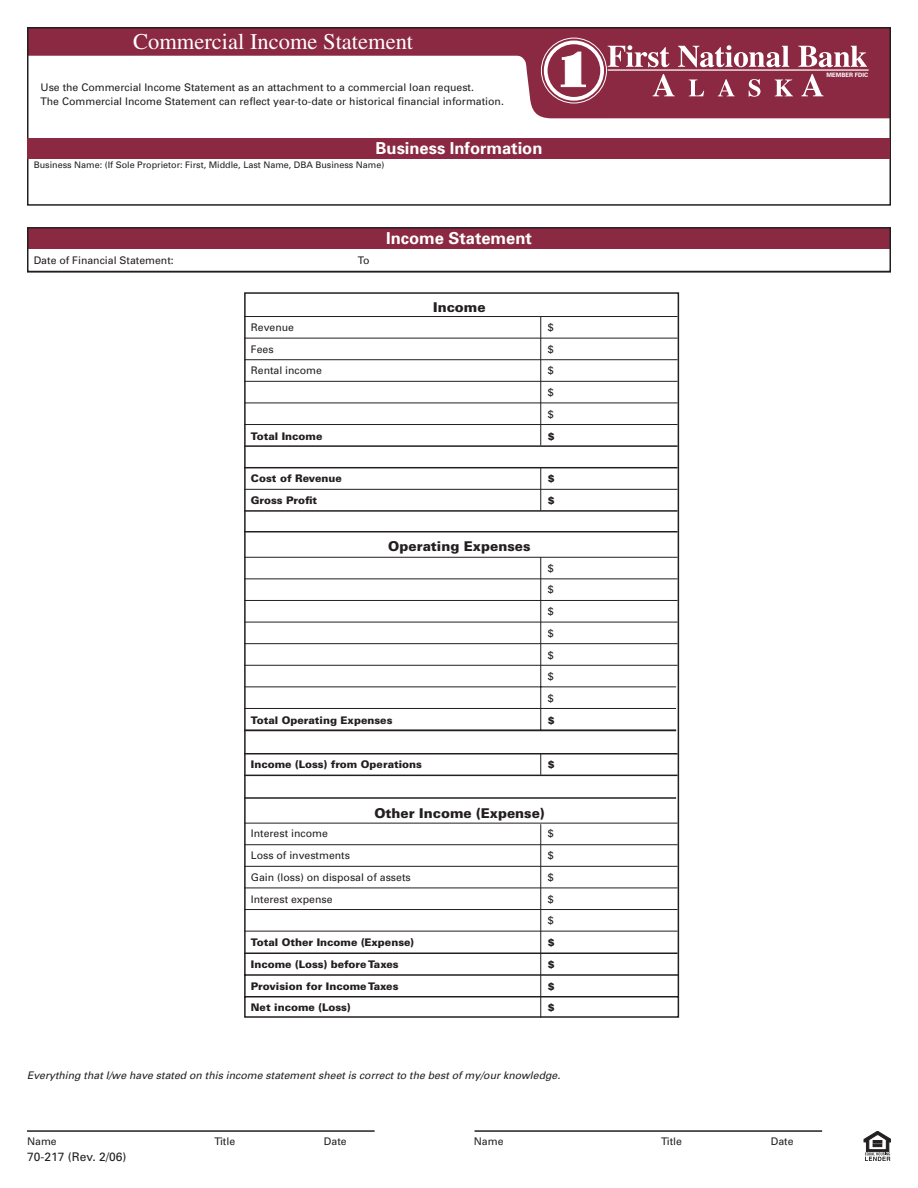
<style>
.page{position:relative;width:918px;height:1188px;background:#fff}
.page>*{position:absolute;margin:0;border:0;box-sizing:border-box;transform-origin:0 0}
.t1{font:22.5px "Times";color:#fff}
.t2{font:700 16.5px "Univers";color:#fff}
.t3{font:900 13.5px "Univers";color:#231f20}
.t4{font:12px "Univers";color:#231f20}
.t5{font:10.5px/21.8px "Univers";color:#231f20}
.t6{font:900 10.5px "Univers";color:#231f20}
.t7{font:italic 10.5px "Univers";color:#231f20}
.t8{font:9px "Univers";color:#231f20}
.t9{font:700 6px "Univers";color:#fff}
</style>
<div class="page">
<svg style="left:30px;top:30px;width:858px;height:88px;fill:#8b2942"></svg>
<svg style="left:608px;top:45px;width:62px;height:22px"></svg>
<svg style="left:678px;top:45px;width:111px;height:22px"></svg>
<svg style="left:798px;top:46px;width:69px;height:21px"></svg>
<svg style="left:653px;top:74px;width:22px;height:22px"></svg>
<svg style="left:689px;top:80px;width:15px;height:16px"></svg>
<svg style="left:718px;top:79px;width:17px;height:17px"></svg>
<svg style="left:749px;top:79px;width:12px;height:18px"></svg>
<svg style="left:775px;top:80px;width:18px;height:16px"></svg>
<svg style="left:801px;top:74px;width:22px;height:22px"></svg>
<hr style="left:608px;top:69px;width:261px;height:2px;background:#fff">
<div style="left:541px;top:38px;width:66px;height:65px;border:1px solid #fff;border-radius:50%"></div>
<div style="left:544px;top:41px;width:60px;height:60px;border:4px solid #fff;border-radius:50%"></div>
<svg style="left:561px;top:52px;width:25px;height:35px"></svg>
<div style="left:27px;top:27px;width:864px;height:179px;border:2px solid #231f20"></div>
<div style="left:28px;top:138px;width:862px;height:20px;background:#8b2942"></div>
<svg style="left:864px;top:1131px;width:27px;height:30px"></svg>
<div style="left:28px;top:228px;width:862px;height:21px;background:#8b2942"></div>
<hr style="left:27px;top:272px;width:864px;height:1px;background:#231f20">
<div style="left:27px;top:227px;width:864px;height:45px;border:2px solid #231f20"></div>
<hr style="left:27px;top:1130px;width:348px;height:2px;background:#231f20">
<hr style="left:475px;top:1130px;width:347px;height:2px;background:#231f20">
<svg style="left:244px;top:292px;width:436px;height:726px"></svg>
<h1 class="t1" style="left:133px;top:33px;width:282px">Commercial Income Statement</h1>
<p class="t5" style="left:40px;top:82px;width:465px;line-height:13.5px">Use the Commercial Income Statement as an attachment to a commercial loan request.<br>The Commercial Income Statement can reflect year-to-date or historical financial information.</p>
<h2 class="t2" style="left:376px;top:142px;width:168px">Business Information</h2>
<p class="t8" style="left:34px;top:162px;width:352px">Business Name: (If Sole Proprietor: First, Middle, Last Name, DBA Business Name)</p>
<p class="t5" style="left:34px;top:250px;width:142px">Date of Financial Statement:</p>
<p class="t5" style="left:358px;top:250px;width:13px">To</p>
<h2 class="t2" style="left:386px;top:233px;width:147px">Income Statement</h2>
<p class="t3" style="left:433px;top:303px;width:54px">Income</p>
<p class="t5" style="left:251px;top:317px;width:45px">Revenue</p>
<p class="t5" style="left:548px;top:317px;width:7px">$</p>
<p class="t5" style="left:251px;top:339px;width:24px">Fees</p>
<p class="t5" style="left:548px;top:339px;width:7px">$</p>
<p class="t5" style="left:251px;top:361px;width:73px">Rental income</p>
<p class="t5" style="left:548px;top:361px;width:7px;text-align:justify">$ $ $</p>
<p class="t6" style="left:251px;top:432px;width:73px">Total Income</p>
<p class="t6" style="left:548px;top:432px;width:9px">$</p>
<p class="t6" style="left:251px;top:475px;width:93px">Cost of Revenue</p>
<p class="t6" style="left:548px;top:475px;width:9px">$</p>
<p class="t6" style="left:251px;top:497px;width:68px">Gross Profit</p>
<p class="t6" style="left:548px;top:497px;width:9px">$</p>
<p class="t3" style="left:388px;top:541px;width:144px">Operating Expenses</p>
<p class="t5" style="left:548px;top:558px;width:7px;text-align:justify">$ $ $ $ $ $ $</p>
<p class="t6" style="left:251px;top:716px;width:143px">Total Operating Expenses</p>
<p class="t6" style="left:548px;top:716px;width:9px">$</p>
<p class="t6" style="left:251px;top:761px;width:173px">Income (Loss) from Operations</p>
<p class="t6" style="left:548px;top:761px;width:9px">$</p>
<p class="t3" style="left:374px;top:808px;width:172px">Other Income (Expense)</p>
<p class="t5" style="left:251px;top:824px;width:79px">Interest income</p>
<p class="t5" style="left:548px;top:824px;width:7px">$</p>
<p class="t5" style="left:251px;top:845px;width:101px">Loss of investments</p>
<p class="t5" style="left:548px;top:845px;width:7px">$</p>
<p class="t5" style="left:251px;top:867px;width:161px">Gain (loss) on disposal of assets</p>
<p class="t5" style="left:548px;top:867px;width:7px">$</p>
<p class="t5" style="left:251px;top:889px;width:83px">Interest expense</p>
<p class="t5" style="left:548px;top:889px;width:7px">$ $</p>
<p class="t6" style="left:251px;top:939px;width:165px">Total Other Income (Expense)</p>
<p class="t6" style="left:548px;top:939px;width:9px">$</p>
<p class="t6" style="left:251px;top:960px;width:149px">Income (Loss) before Taxes</p>
<p class="t6" style="left:548px;top:960px;width:9px">$</p>
<p class="t6" style="left:251px;top:982px;width:149px">Provision for Income Taxes</p>
<p class="t6" style="left:548px;top:982px;width:9px">$</p>
<p class="t6" style="left:251px;top:1004px;width:101px">Net income (Loss)</p>
<p class="t6" style="left:548px;top:1004px;width:9px">$</p>
<p class="t7" style="left:27px;top:1072px;width:535px">Everything that I/we have stated on this income statement sheet is correct to the best of my/our knowledge.</p>
<p class="t5" style="left:27px;top:1131px;width:31px">Name</p>
<p class="t5" style="left:214px;top:1131px;width:22px">Title</p>
<p class="t5" style="left:324px;top:1131px;width:24px">Date</p>
<p class="t5" style="left:474px;top:1131px;width:31px">Name</p>
<p class="t5" style="left:661px;top:1131px;width:22px">Title</p>
<p class="t5" style="left:771px;top:1131px;width:24px">Date</p>
<p class="t4" style="left:27px;top:1152px;width:101px">70-217 (Rev. 2/06)</p>
<p class="t9" style="left:826px;top:73px;width:43px">MEMBER FDIC</p>
</div>
